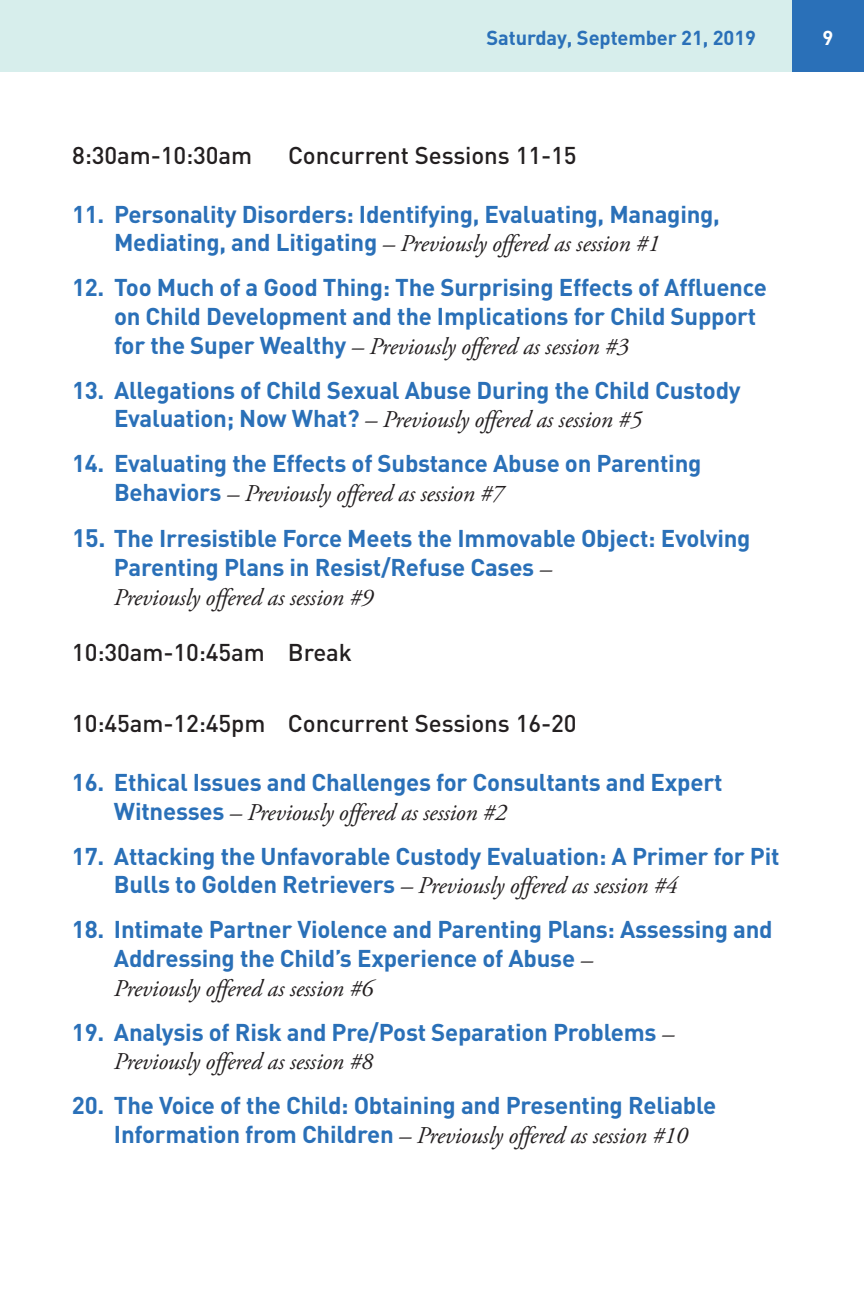
<style>
.page{position:relative;width:864px;height:1296px;background:#fff}
.page>*{position:absolute;margin:0;border:0;box-sizing:border-box;transform-origin:0 0}
.t1{font:700 24px/28.8px "DIN";letter-spacing:-.01em;color:#2a70b8}
.t2{font:italic 24px "Adobe Garamond Pro";letter-spacing:-.01em;color:#231f20}
.t3{font:500 24px "DIN";letter-spacing:-.005em;color:#231f20}
.t4{font:700 20px "DIN";letter-spacing:-.005em;color:#2a70b8}
.t5{font:700 20px "DIN";color:#fff}
.s1{font-family:"DIN";font-weight:700;font-style:normal;color:#2a70b8}
.s2{font-size:25px}
.s3{font-family:"Adobe Garamond Pro";font-weight:400;font-style:italic;color:#231f20}
</style>
<div class="page">
<div style="left:0;top:0;width:792px;height:72px;background:#d7eeec"></div>
<div style="left:792px;top:0;width:72px;height:72px;background:#2a70b8"></div>
<p class="t4" style="left:487px;top:24px;width:271px">Saturday, September 21, 2019</p>
<p class="t5" style="left:823px;top:24px;width:12px">9</p>
<p class="t3" style="left:72px;top:140px;width:182px">8:30am-10:30am</p>
<p class="t3" style="left:288px;top:140px;width:290px">Concurrent Sessions 11-15</p>
<p class="t1" style="left:72px;top:199px;width:650px">11. Personality Disorders: Identifying, Evaluating, Managing,</p>
<p class="t2" style="left:114px;top:229px;width:547px"><span class="s1">Mediating, and Litigating</span> – Previously offered as session #1</p>
<p class="t1" style="left:114px;top:272px;width:654px;text-indent:-42px">12. Too Much of a Good Thing: The Surprising Effects of Affluence on Child Development and the Implications for Child Support</p>
<p class="t2" style="left:114px;top:332px;width:516px"><span class="s1">for the Super Wealthy</span> – Previously offered as session #3</p>
<p class="t1" style="left:72px;top:374px;width:670px">13. Allegations of Child Sexual Abuse During the Child Custody</p>
<p class="t2" style="left:114px;top:405px;width:530px"><span class="s1">Evaluation; Now What?</span> – Previously offered as session #5</p>
<p class="t1" style="left:72px;top:448px;width:631px">14. Evaluating the Effects of Substance Abuse on Parenting</p>
<p class="t2" style="left:114px;top:479px;width:391px"><span class="s1">Behaviors</span> – Previously offered as session #7</p>
<p class="t1" style="left:114px;top:523px;width:638px;text-indent:-42px"><span class="s2">15.</span> The Irresistible Force Meets the Immovable Object: Evolving<br>Parenting Plans in Resist/Refuse Cases <span class="s3">–</span></p>
<p class="t2" style="left:114px;top:583px;width:261px">Previously offered as session #9</p>
<p class="t3" style="left:72px;top:637px;width:282px">10:30am-10:45am Break</p>
<p class="t3" style="left:72px;top:708px;width:506px">10:45am-12:45pm Concurrent Sessions 16-20</p>
<p class="t1" style="left:72px;top:767px;width:652px">16. Ethical Issues and Challenges for Consultants and Expert</p>
<p class="t2" style="left:114px;top:798px;width:394px"><span class="s1">Witnesses</span> – Previously offered as session #2</p>
<p class="t1" style="left:72px;top:840px;width:709px">17. Attacking the Unfavorable Custody Evaluation: A Primer for Pit</p>
<p class="t2" style="left:114px;top:871px;width:565px"><span class="s1">Bulls to Golden Retrievers</span> – Previously offered as session #4</p>
<p class="t1" style="left:114px;top:914px;width:660px;text-indent:-42px">18. Intimate Partner Violence and Parenting Plans: Assessing and<br>Addressing the Child’s Experience of Abuse <span class="s3">–</span></p>
<p class="t2" style="left:114px;top:974px;width:261px">Previously offered as session #6</p>
<p class="t1" style="left:72px;top:1016px;width:604px">19. Analysis of Risk and Pre/Post Separation Problems <span class="s3">–</span></p>
<p class="t2" style="left:114px;top:1047px;width:261px">Previously offered as session #8</p>
<p class="t1" style="left:72px;top:1090px;width:646px">20. The Voice of the Child: Obtaining and Presenting Reliable</p>
<p class="t2" style="left:114px;top:1121px;width:575px"><span class="s1">Information from Children</span> – Previously offered as session #10</p>
</div>
